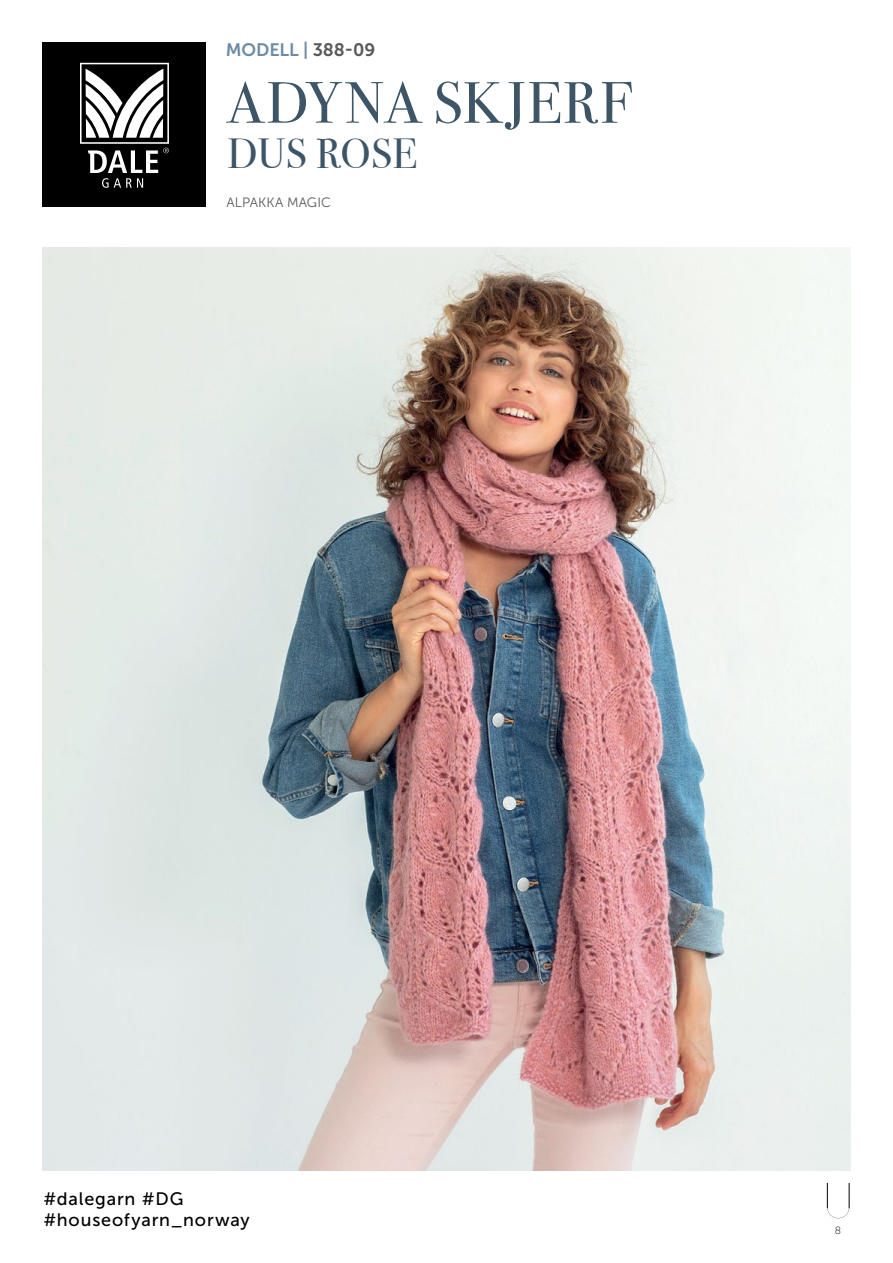
<style>
.page{position:relative;width:893px;height:1263px;background:#fff}
.page>*{position:absolute;margin:0;border:0;box-sizing:border-box;transform-origin:0 0}
.t1{font:58.5px "Bodoni Svty Two ITCTT";letter-spacing:.03em;color:#3d5567}
.t2{font:42px "Bodoni Svty Two ITCTT";letter-spacing:.005em;color:#3d5567}
.t3{font:18px/21px "Museo Sans 500";letter-spacing:.045em;color:#000}
.t4{font:18px "Museo Sans 700";letter-spacing:-.005em;color:#6d8ca3}
.t5{font:13.5px "Museo Sans 300";letter-spacing:.01em;color:#58595b}
.t6{font:10.5px "Museo Sans 100";color:#000}
.s1{color:#58595b}
</style>
<div class="page">
<div style="left:43px;top:43px;width:163px;height:164px;background:#000"></div>
<svg style="left:80px;top:63px;width:89px;height:125px"></svg>
<img style="left:43px;top:248px;width:807px;height:923px">
<svg style="left:827px;top:1183px;width:23px;height:35px"></svg>
<p class="t4" style="left:226px;top:40px;width:151px">MODELL | <span class="s1">388-09</span></p>
<p class="t1" style="left:227px;top:55px;width:406px">ADYNA SKJERF</p>
<p class="t2" style="left:227px;top:119px;width:191px">DUS ROSE</p>
<p class="t5" style="left:227px;top:195px;width:106px">ALPAKKA MAGIC</p>
<p class="t3" style="left:43px;top:1188px;width:208px">#dalegarn #DG #houseofyarn_norway</p>
<p class="t6" style="left:835px;top:1225px;width:8px">8</p>
</div>
